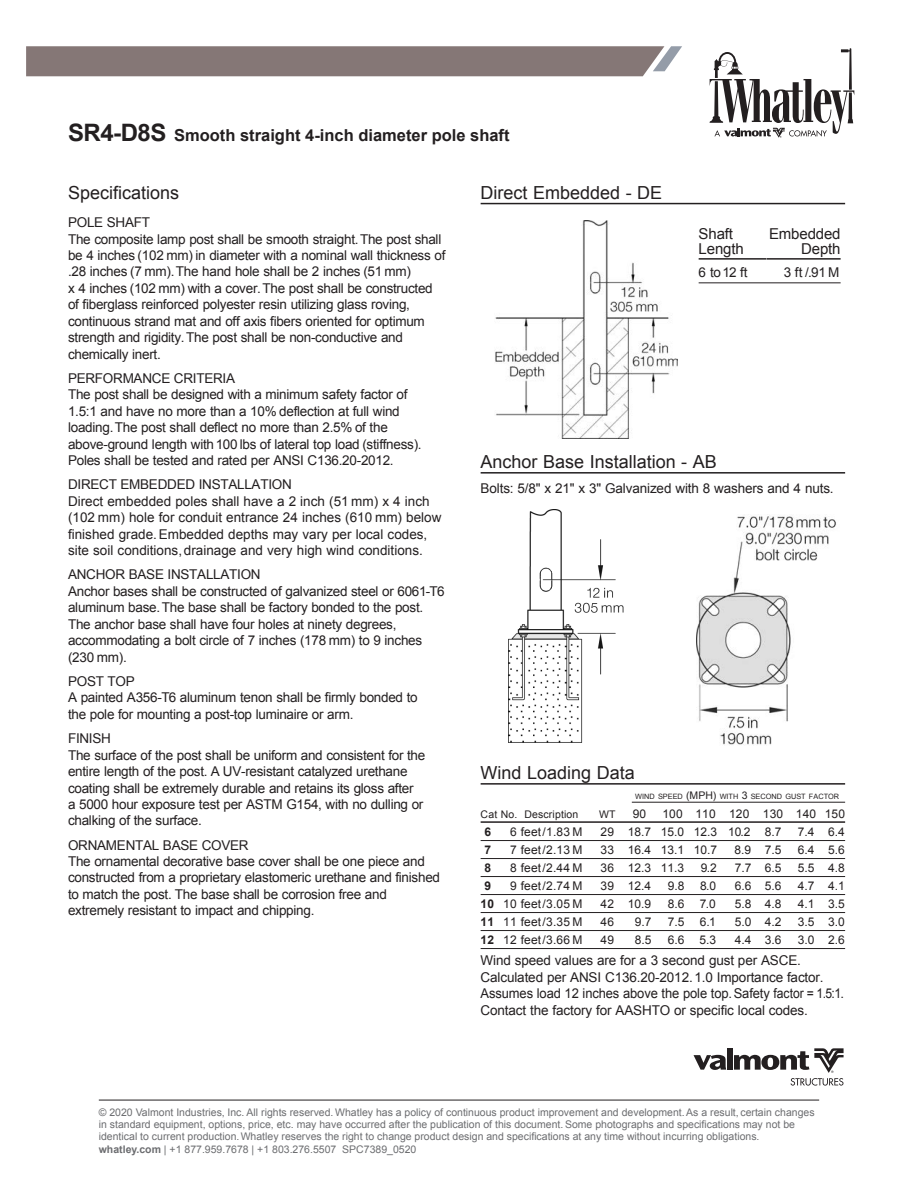
<style>
.page{position:relative;width:918px;height:1188px;background:#fff}
.page>*{position:absolute;margin:0;border:0;box-sizing:border-box;transform-origin:0 0}
.t1{font:18px "Arial";color:#231f20}
.t2{font:700 16.5px "Arial";color:#231f20}
.t3{font:15px/15px "Arial";letter-spacing:-.01em;color:#231f20}
.t4{font:13.5px/16.5px "Arial";letter-spacing:-.02em;color:#231f20}
.t5{font:13.5px/16.5px "Arial";color:#231f20}
.t6{font:12px "Arial";letter-spacing:.015em;color:#231f20}
.t7{font:700 12px "Arial";color:#231f20}
.t8{font:10.5px/12px "Arial";color:#6c6d70}
.t9{font:10.5px "Arial";letter-spacing:.015em;color:#231f20}
.t10{font:7.35px "Arial";color:#231f20}
.s1{font-size:24px}
.s2{font-size:10.5px}
.s3{font-weight:700}
</style>
<div class="page">
<hr style="left:99px;top:1100px;width:720px;height:1px;background:#231f20">
<svg style="left:26px;top:46px;width:656px;height:30px;background:#897c7b"></svg>
<svg style="left:710px;top:48px;width:144px;height:90px"></svg>
<svg style="left:694px;top:1055px;width:32px;height:15px"></svg>
<div style="left:727px;top:1048px;width:6px;height:22px;background:#231f20"></div>
<svg style="left:734px;top:1048px;width:110px;height:38px"></svg>
<img style="left:495px;top:220px;width:182px;height:219px">
<hr style="left:481px;top:203px;width:364px;height:1px;background:#231f20">
<hr style="left:481px;top:472px;width:364px;height:2px;background:#231f20">
<img style="left:509px;top:510px;width:115px;height:233px">
<img style="left:696px;top:516px;width:140px;height:229px">
<hr style="left:699px;top:258px;width:71px;height:2px;background:#231f20">
<hr style="left:766px;top:258px;width:75px;height:2px;background:#231f20">
<hr style="left:699px;top:282px;width:142px;height:1px;background:#231f20">
<hr style="left:481px;top:783px;width:364px;height:2px;background:#231f20">
<hr style="left:632px;top:802px;width:213px;height:1px;background:#231f20">
<hr style="left:481px;top:821px;width:364px;height:2px;background:#231f20">
<hr style="left:481px;top:840px;width:364px;height:1px;background:#231f20">
<hr style="left:481px;top:858px;width:364px;height:1px;background:#231f20">
<hr style="left:481px;top:876px;width:364px;height:1px;background:#231f20">
<hr style="left:481px;top:894px;width:364px;height:1px;background:#231f20">
<hr style="left:481px;top:912px;width:364px;height:1px;background:#231f20">
<hr style="left:481px;top:930px;width:364px;height:1px;background:#231f20">
<hr style="left:481px;top:948px;width:364px;height:1px;background:#231f20">
<p class="t2" style="left:68px;top:124px;width:443px"><span class="s1">SR4-D8S</span> Smooth straight 4-inch diameter pole shaft</p>
<p class="t1" style="left:68px;top:180px;width:113px">Specifications</p>
<p class="t4" style="left:68px;top:214px;width:83px">POLE SHAFT</p>
<p class="t4" style="left:68px;top:231px;width:379px">The composite lamp post shall be smooth straight.The post shall be 4 inches (102 mm) in diameter with a nominal wall thickness of .28 inches (7 mm).The hand hole shall be 2 inches (51 mm)</p>
<p class="t4" style="left:68px;top:280px;width:366px">x 4 inches (102 mm) with a cover.The post shall be constructed of fiberglass reinforced polyester resin utilizing glass roving,</p>
<p class="t4" style="left:68px;top:313px;width:358px">continuous strand mat and off axis fibers oriented for optimum strength and rigidity.The post shall be non-conductive and</p>
<p class="t4" style="left:68px;top:346px;width:94px">chemically inert.</p>
<p class="t4" style="left:68px;top:370px;width:169px">PERFORMANCE CRITERIA</p>
<p class="t4" style="left:68px;top:387px;width:341px">The post shall be designed with a minimum safety factor of</p>
<p class="t4" style="left:68px;top:403px;width:333px">1.5:1 and have no more than a 10% deflection at full wind</p>
<p class="t4" style="left:68px;top:420px;width:321px">loading.The post shall deflect no more than 2.5% of the</p>
<p class="t4" style="left:68px;top:436px;width:355px">above-ground length with100 lbs of lateral top load (stiffness).<br>Poles shall be tested and rated per ANSI C136.20-2012.</p>
<p class="t4" style="left:68px;top:477px;width:225px">DIRECT EMBEDDED INSTALLATION</p>
<p class="t5" style="left:68px;top:493px;width:363px">Direct embedded poles shall have a 2 inch (51 mm) x 4 inch</p>
<p class="t5" style="left:68px;top:510px;width:375px">(102 mm) hole for conduit entrance 24 inches (610 mm) below finished grade.Embedded depths may vary per local codes, site soil conditions,drainage and very high wind conditions.</p>
<p class="t4" style="left:68px;top:567px;width:194px">ANCHOR BASE INSTALLATION</p>
<p class="t4" style="left:68px;top:583px;width:378px">Anchor bases shall be constructed of galvanized steel or 6061-T6</p>
<p class="t4" style="left:68px;top:600px;width:357px">aluminum base. The base shall be factory bonded to the post.<br>The anchor base shall have four holes at ninety degrees,</p>
<p class="t4" style="left:68px;top:633px;width:356px">accommodating a bolt circle of 7 inches (178 mm) to 9 inches (230 mm).</p>
<p class="t4" style="left:68px;top:673px;width:68px">POST TOP</p>
<p class="t4" style="left:68px;top:690px;width:351px">A painted A356-T6 aluminum tenon shall be firmly bonded to</p>
<p class="t4" style="left:68px;top:706px;width:287px">the pole for mounting a post-top luminaire or arm.</p>
<p class="t4" style="left:68px;top:730px;width:44px">FINISH</p>
<p class="t4" style="left:68px;top:747px;width:359px">The surface of the post shall be uniform and consistent for the entire length of the post. A UV-resistant catalyzed urethane</p>
<p class="t4" style="left:68px;top:780px;width:357px">coating shall be extremely durable and retains its gloss after a 5000 hour exposure test per ASTM G154, with no dulling or chalking of the surface.</p>
<p class="t4" style="left:68px;top:837px;width:182px">ORNAMENTAL BASE COVER</p>
<p class="t4" style="left:68px;top:853px;width:374px">The ornamental decorative base cover shall be one piece and constructed from a proprietary elastomeric urethane and finished to match the post. The base shall be corrosion free and</p>
<p class="t4" style="left:68px;top:903px;width:248px">extremely resistant to impact and chipping.</p>
<p class="t1" style="left:481px;top:180px;width:183px">Direct Embedded - DE</p>
<p class="t3" style="left:699px;top:226px;width:47px">Shaft<br>Length</p>
<p class="t3" style="left:769px;top:226px;width:73px;text-align:right">Embedded<br>Depth</p>
<p class="t4" style="left:699px;top:264px;width:50px">6 to12 ft</p>
<p class="t4" style="left:784px;top:264px;width:57px">3 ft /.91 M</p>
<p class="t1" style="left:481px;top:450px;width:238px">Anchor Base Installation - AB</p>
<p class="t4" style="left:481px;top:480px;width:355px">Bolts: 5/8" x 21" x 3" Galvanized with 8 washers and 4 nuts.</p>
<p class="t1" style="left:481px;top:761px;width:156px">Wind Loading Data</p>
<p class="t10" style="left:635px;top:791px;width:205px">WIND SPEED <span class="s2">(MPH)</span> WITH <span class="s2">3</span> SECOND GUST FACTOR</p>
<p class="t9" style="left:481px;top:808px;width:99px">Cat No. Description</p>
<p class="t9" style="left:599px;top:808px;width:18px">WT</p>
<p class="t6" style="left:633px;top:806px;width:15px">90</p>
<p class="t6" style="left:662px;top:806px;width:184px">100 110 120 130 140 150</p>
<p class="t7" style="left:484px;top:824px;width:8px">6</p>
<p class="t6" style="left:510px;top:824px;width:74px">6 feet/1.83 M</p>
<p class="t6" style="left:601px;top:824px;width:182px">29 18.7 15.0 12.3 10.2 8.7</p>
<p class="t6" style="left:798px;top:824px;width:49px">7.4 6.4</p>
<p class="t7" style="left:484px;top:842px;width:8px">7</p>
<p class="t6" style="left:510px;top:842px;width:74px">7 feet/2.13 M</p>
<p class="t6" style="left:601px;top:842px;width:118px">33 16.4 13.1 10.7</p>
<p class="t6" style="left:734px;top:842px;width:49px">8.9 7.5</p>
<p class="t6" style="left:798px;top:842px;width:49px">6.4 5.6</p>
<p class="t7" style="left:484px;top:860px;width:8px">8</p>
<p class="t6" style="left:510px;top:860px;width:74px">8 feet/2.44 M</p>
<p class="t6" style="left:601px;top:860px;width:85px">36 12.3 11.3</p>
<p class="t6" style="left:701px;top:860px;width:17px">9.2</p>
<p class="t6" style="left:735px;top:860px;width:48px">7.7 6.5</p>
<p class="t6" style="left:798px;top:860px;width:49px">5.5 4.8</p>
<p class="t7" style="left:484px;top:878px;width:8px">9</p>
<p class="t6" style="left:510px;top:878px;width:74px">9 feet/2.74 M</p>
<p class="t6" style="left:601px;top:878px;width:52px">39 12.4</p>
<p class="t6" style="left:668px;top:878px;width:18px">9.8</p>
<p class="t6" style="left:700px;top:878px;width:18px">8.0</p>
<p class="t6" style="left:735px;top:878px;width:48px">6.6 5.6</p>
<p class="t6" style="left:798px;top:878px;width:49px">4.7 4.1</p>
<p class="t6" style="left:481px;top:896px;width:103px"><span class="s3">10</span> 10 feet/3.05 M</p>
<p class="t6" style="left:601px;top:896px;width:52px">42 10.9</p>
<p class="t6" style="left:668px;top:896px;width:18px">8.6</p>
<p class="t6" style="left:700px;top:896px;width:17px">7.0</p>
<p class="t6" style="left:735px;top:896px;width:48px">5.8 4.8</p>
<p class="t6" style="left:798px;top:896px;width:49px">4.1 3.5</p>
<p class="t6" style="left:481px;top:914px;width:103px"><span class="s3">11</span> 11 feet/3.35 M</p>
<p class="t6" style="left:601px;top:914px;width:15px">46</p>
<p class="t6" style="left:635px;top:914px;width:18px">9.7</p>
<p class="t6" style="left:668px;top:914px;width:18px">7.5</p>
<p class="t6" style="left:700px;top:914px;width:17px">6.1</p>
<p class="t6" style="left:735px;top:914px;width:48px">5.0 4.2</p>
<p class="t6" style="left:798px;top:914px;width:49px">3.5 3.0</p>
<p class="t6" style="left:481px;top:932px;width:103px"><span class="s3">12</span> 12 feet/3.66 M</p>
<p class="t6" style="left:601px;top:932px;width:15px">49</p>
<p class="t6" style="left:635px;top:932px;width:18px">8.5</p>
<p class="t6" style="left:668px;top:932px;width:50px">6.6 5.3</p>
<p class="t6" style="left:735px;top:932px;width:48px">4.4 3.6</p>
<p class="t6" style="left:798px;top:932px;width:49px">3.0 2.6</p>
<p class="t4" style="left:481px;top:953px;width:365px">Wind speed values are for a 3 second gust per ASCE.<br>Calculated per ANSI C136.20-2012. 1.0 Importance factor.<br>Assumes load 12 inches above the pole top. Safety factor = 1.5:1.<br>Contact the factory for AASHTO or specific local codes.</p>
<p class="t8" style="left:99px;top:1106px;width:717px">© 2020 Valmont Industries, Inc. All rights reserved. Whatley has a policy of continuous product improvement and development. As a result, certain changes in standard equipment, options, price, etc. may have occurred after the publication of this document. Some photographs and specifications may not be identical to current production. Whatley reserves the right to change product design and specifications at any time without incurring obligations.</p>
<p class="t8" style="left:99px;top:1144px;width:319px"><span class="s3">whatley.com</span> | +1 877.959.7678 | +1 803.276.5507 SPC7389_0520</p>
</div>
